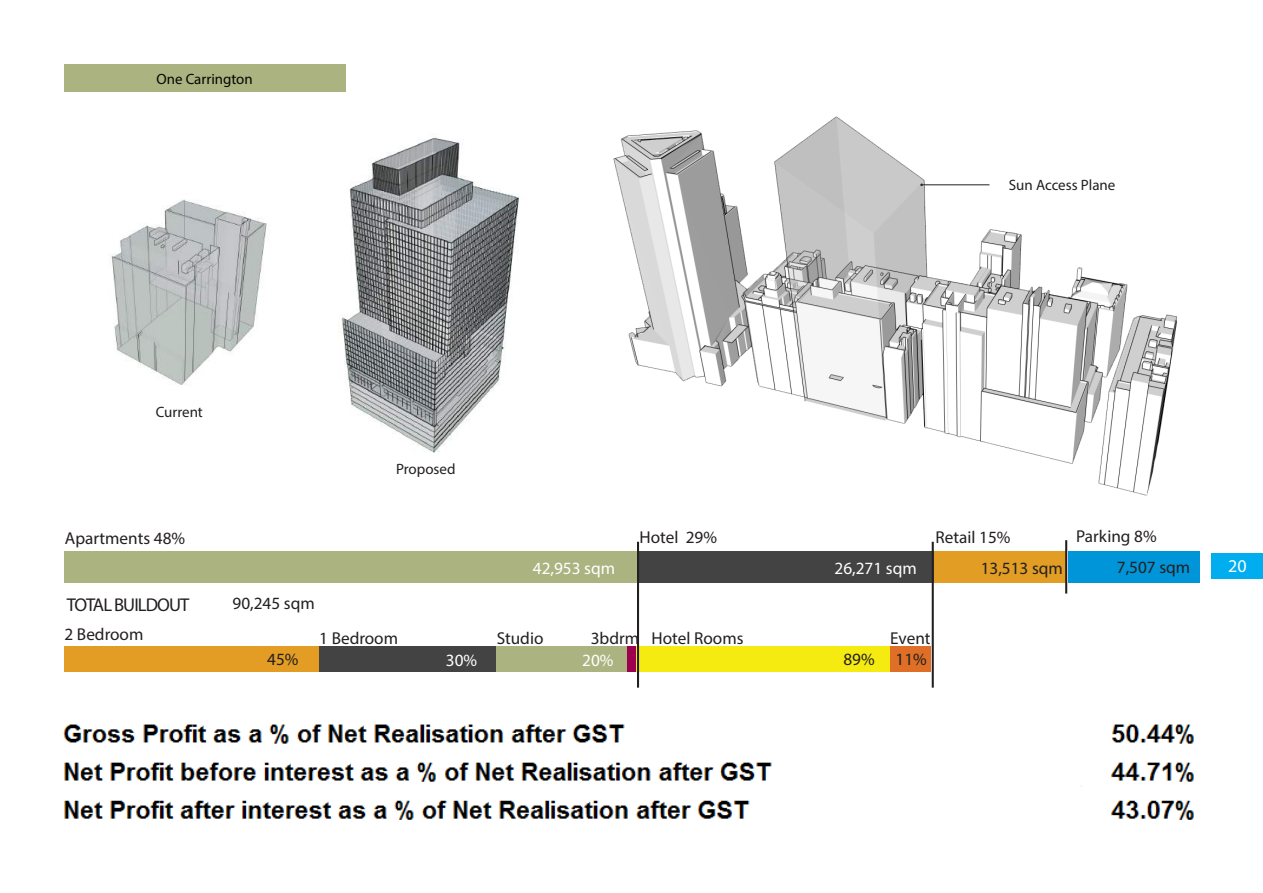
<style>
.page{position:relative;width:1263px;height:893px;background:#fff}
.page>*{position:absolute;margin:0;border:0;box-sizing:border-box;transform-origin:0 0}
.t1{font:18.6px "Myriad Pro";letter-spacing:-.05em;color:#231f20}
.t2{font:18px "Myriad Pro";color:#fff}
.t3{font:17.25px/31px "Myriad Pro";color:#231f20}
.t4{font:17.25px "Myriad Pro";color:#fff}
.t5{font:15px "Myriad Pro";color:#231f20}
.t6{font:14.85px "Myriad Pro";color:#040503}
</style>
<div class="page">
<div style="left:1212px;top:553px;width:51px;height:25px;background:#00aeef"></div>
<div style="left:64px;top:64px;width:281px;height:27px;background:#abb380"></div>
<img style="left:111px;top:199px;width:156px;height:186px">
<img style="left:338px;top:136px;width:181px;height:317px">
<img style="left:613px;top:116px;width:564px;height:380px">
<hr style="left:922px;top:185px;width:67px;height:1px;background:#231f20">
<div style="left:64px;top:551px;width:572px;height:31px;background:#abb380"></div>
<div style="left:638px;top:551px;width:296px;height:31px;background:#434343"></div>
<div style="left:934px;top:551px;width:131px;height:31px;background:#e29d24"></div>
<div style="left:64px;top:647px;width:255px;height:25px;background:#e39d24"></div>
<div style="left:319px;top:647px;width:177px;height:25px;background:#434343"></div>
<div style="left:496px;top:647px;width:131px;height:25px;background:#abb380"></div>
<div style="left:635px;top:647px;width:255px;height:25px;background:#f5eb10"></div>
<div style="left:627px;top:647px;width:8px;height:25px;background:#9d004f"></div>
<div style="left:890px;top:647px;width:41px;height:25px;background:#df6f27"></div>
<hr style="left:637px;top:542px;width:2px;height:146px;background:#231f20">
<hr style="left:932px;top:542px;width:2px;height:146px;background:#231f20">
<hr style="left:1065px;top:540px;width:2px;height:54px;background:#231f20">
<div style="left:1068px;top:551px;width:132px;height:31px;background:#0094d8"></div>
<img style="left:64px;top:724px;width:1130px;height:96px">
<p class="t6" style="left:157px;top:70px;width:98px">One Carrington</p>
<p class="t5" style="left:1009px;top:176px;width:108px">Sun Access Plane</p>
<p class="t5" style="left:156px;top:402px;width:49px">Current</p>
<p class="t5" style="left:396px;top:460px;width:61px">Proposed</p>
<p class="t3" style="left:65px;top:522px;width:122px">Apartments 48%</p>
<p class="t3" style="left:639px;top:521px;width:79px">Hotel 29%</p>
<p class="t3" style="left:935px;top:521px;width:76px">Retail 15%</p>
<p class="t4" style="left:533px;top:558px;width:84px">42,953 sqm</p>
<p class="t4" style="left:834px;top:558px;width:84px">26,271 sqm</p>
<p class="t3" style="left:981px;top:552px;width:84px">13,513 sqm</p>
<p class="t3" style="left:233px;top:587px;width:84px">90,245 sqm</p>
<p class="t3" style="left:64px;top:619px;width:80px">2 Bedroom</p>
<p class="t3" style="left:319px;top:622px;width:80px">1 Bedroom</p>
<p class="t3" style="left:497px;top:622px;width:48px">Studio</p>
<p class="t3" style="left:591px;top:622px;width:154px">3bdrm Hotel Rooms</p>
<p class="t3" style="left:890px;top:622px;width:42px">Event</p>
<p class="t3" style="left:267px;top:643px;width:33px">45%</p>
<p class="t4" style="left:446px;top:649px;width:33px">30%</p>
<p class="t4" style="left:582px;top:649px;width:33px">20%</p>
<p class="t3" style="left:843px;top:643px;width:85px">89% 11%</p>
<p class="t1" style="left:67px;top:593px;width:124px">TOTAL BUILDOUT</p>
<p class="t3" style="left:1117px;top:521px;width:75px;text-indent:-41px">Parking 8%<br>7,507 sqm</p>
<p class="t2" style="left:1228px;top:554px;width:20px">20</p>
</div>
